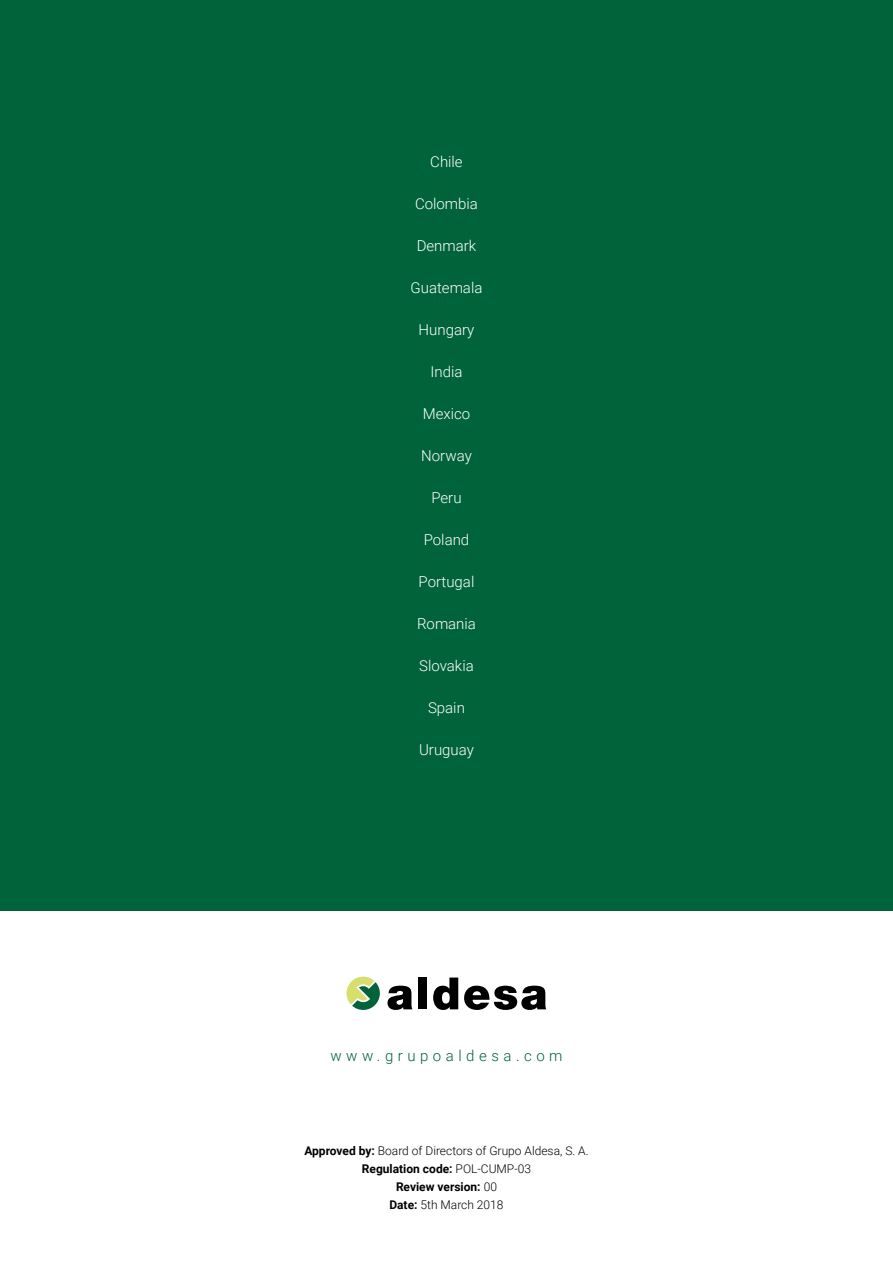
<style>
.page{position:relative;width:893px;height:1263px;background:#fff}
.page>*{position:absolute;margin:0;border:0;box-sizing:border-box;transform-origin:0 0}
.t1{font:300 15px "Roboto";color:#fff}
.t2{font:300 15px "Roboto";letter-spacing:.3em;color:#00633a}
.t3{font:300 12px/18px "Roboto";color:#000;text-align:center}
.s1{font-weight:700}
</style>
<div class="page">
<div style="left:0;top:0;width:893px;height:910px;background:#00633a"></div>
<svg style="left:387px;top:986px;width:25px;height:24px"></svg>
<div style="left:418px;top:977px;width:9px;height:32px;background:#000"></div>
<svg style="left:433px;top:977px;width:25px;height:33px"></svg>
<svg style="left:464px;top:986px;width:82px;height:24px"></svg>
<svg style="left:347px;top:976px;width:33px;height:34px"></svg>
<p class="t1" style="left:430px;top:151px;width:34px">Chile</p>
<p class="t1" style="left:415px;top:193px;width:64px">Colombia</p>
<p class="t1" style="left:417px;top:235px;width:61px">Denmark</p>
<p class="t1" style="left:411px;top:277px;width:73px">Guatemala</p>
<p class="t1" style="left:419px;top:319px;width:57px">Hungary</p>
<p class="t1" style="left:430px;top:361px;width:33px">India</p>
<p class="t1" style="left:423px;top:403px;width:49px">Mexico</p>
<p class="t1" style="left:421px;top:445px;width:52px">Norway</p>
<p class="t1" style="left:431px;top:487px;width:32px">Peru</p>
<p class="t1" style="left:424px;top:529px;width:47px">Poland</p>
<p class="t1" style="left:419px;top:571px;width:57px">Portugal</p>
<p class="t1" style="left:417px;top:613px;width:60px">Romania</p>
<p class="t1" style="left:419px;top:655px;width:56px">Slovakia</p>
<p class="t1" style="left:428px;top:697px;width:38px">Spain</p>
<p class="t1" style="left:419px;top:739px;width:56px">Uruguay</p>
<p class="t2" style="left:330px;top:1045px;width:234px">www.grupoaldesa.com</p>
<p class="t3" style="left:304px;top:1141px;width:286px"><span class="s1">Approved by:</span> Board of Directors of Grupo Aldesa, S. A.<br><span class="s1">Regulation code:</span> POL-CUMP-03<br><span class="s1">Review version:</span> 00<br><span class="s1">Date:</span> 5th March 2018</p>
</div>
